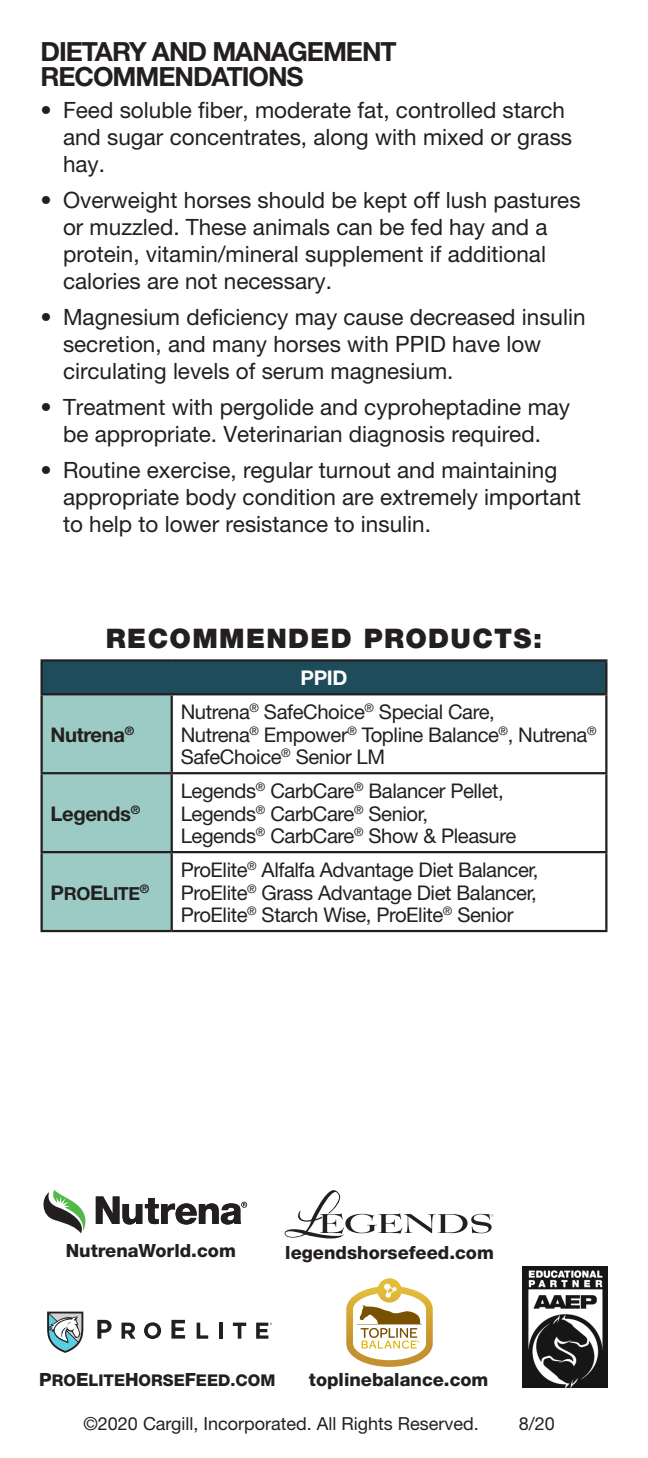
<style>
.page{position:relative;width:648px;height:1458px;background:#fff}
.page>*{position:absolute;margin:0;border:0;box-sizing:border-box;transform-origin:0 0}
.t1{font:900 27px "Helvetica Neue";letter-spacing:.05em;color:#231f20}
.SUBHEAD{font:700 26.55px/24.8px "Helvetica Neue";letter-spacing:-.04em;color:#231f20}
.BULLETS{font:22.5px/27px "Helvetica Neue";color:#231f20}
.SUBHEAD-2{font:20.25px/22.5px "Helvetica Neue";letter-spacing:-.02em;color:#231f20}
.SUBHEAD-3{font:700 20.25px "Helvetica Neue";letter-spacing:-.02em;color:#231f20}
.SUBHEAD-4{font:700 20.25px "Helvetica Neue";color:#fff}
.t2{font:800 18.22px "Helvetica Neue";color:#231f20}
.t3{font:18px "Helvetica Neue";color:#231f20}
.SUBHEAD-5{font:700 18px "Helvetica Neue";letter-spacing:-.02em;color:#231f20}
.t4{font:800 16.2px "Helvetica Neue";color:#231f20}
.s1{font-size:20.25px}
.s2{font-size:18.22px}
</style>
<div class="page">
<div style="left:42px;top:660px;width:564px;height:34px;background:#1e4c5a"></div>
<div style="left:43px;top:695px;width:128px;height:235px;background:#9bcbc4"></div>
<hr style="left:40px;top:659px;width:132px;height:3px;background:#231f20">
<hr style="left:40px;top:662px;width:3px;height:31px;background:#231f20">
<hr style="left:172px;top:659px;width:435px;height:3px;background:#231f20">
<hr style="left:605px;top:662px;width:3px;height:31px;background:#231f20">
<hr style="left:40px;top:693px;width:132px;height:2px;background:#231f20">
<hr style="left:40px;top:695px;width:3px;height:77px;background:#231f20">
<hr style="left:172px;top:693px;width:435px;height:2px;background:#231f20">
<hr style="left:171px;top:695px;width:2px;height:77px;background:#231f20">
<hr style="left:605px;top:695px;width:3px;height:77px;background:#231f20">
<hr style="left:40px;top:772px;width:132px;height:2px;background:#231f20">
<hr style="left:40px;top:774px;width:3px;height:77px;background:#231f20">
<hr style="left:172px;top:772px;width:435px;height:2px;background:#231f20">
<hr style="left:171px;top:774px;width:2px;height:77px;background:#231f20">
<hr style="left:605px;top:774px;width:3px;height:77px;background:#231f20">
<hr style="left:40px;top:851px;width:132px;height:2px;background:#231f20">
<hr style="left:40px;top:853px;width:3px;height:77px;background:#231f20">
<hr style="left:172px;top:851px;width:435px;height:2px;background:#231f20">
<hr style="left:171px;top:853px;width:2px;height:77px;background:#231f20">
<hr style="left:605px;top:853px;width:3px;height:77px;background:#231f20">
<hr style="left:40px;top:930px;width:132px;height:2px;background:#231f20">
<hr style="left:172px;top:930px;width:435px;height:2px;background:#231f20">
<svg style="left:43px;top:1190px;width:204px;height:43px"></svg>
<svg style="left:285px;top:1190px;width:208px;height:48px"></svg>
<svg style="left:97px;top:1320px;width:15px;height:19px"></svg>
<svg style="left:121px;top:1323px;width:14px;height:16px"></svg>
<svg style="left:144px;top:1322px;width:17px;height:17px"></svg>
<svg style="left:171px;top:1320px;width:14px;height:19px"></svg>
<svg style="left:197px;top:1323px;width:11px;height:16px"></svg>
<hr style="left:219px;top:1323px;width:4px;height:16px;background:#231f20">
<svg style="left:233px;top:1323px;width:13px;height:16px"></svg>
<svg style="left:256px;top:1323px;width:16px;height:16px"></svg>
<svg style="left:47px;top:1312px;width:36px;height:41px"></svg>
<svg style="left:346px;top:1278px;width:87px;height:89px"></svg>
<img style="left:522px;top:1266px;width:86px;height:121px">
<p class="SUBHEAD" style="left:40px;top:39px;width:358px">DIETARY AND MANAGEMENT<br>RECOMMENDATIONS</p>
<p class="BULLETS" style="left:63px;top:96px;width:511px;text-indent:-22px">• Feed soluble fiber, moderate fat, controlled starch and sugar concentrates, along with mixed or grass hay.</p>
<p class="BULLETS" style="left:40px;top:186px;width:542px">• Overweight horses should be kept off lush pastures</p>
<p class="BULLETS" style="left:63px;top:213px;width:486px;text-align:justify">or muzzled. These animals can be fed hay and a protein, vitamin/mineral supplement if additional calories are not necessary.</p>
<p class="BULLETS" style="left:40px;top:303px;width:547px">• Magnesium deficiency may cause decreased insulin</p>
<p class="BULLETS" style="left:63px;top:330px;width:480px">secretion, and many horses with PPID have low circulating levels of serum magnesium.</p>
<p class="BULLETS" style="left:40px;top:393px;width:531px">• Treatment with pergolide and cyproheptadine may</p>
<p class="BULLETS" style="left:63px;top:420px;width:479px">be appropriate. Veterinarian diagnosis required.</p>
<p class="BULLETS" style="left:40px;top:456px;width:518px">• Routine exercise, regular turnout and maintaining</p>
<p class="BULLETS" style="left:63px;top:483px;width:520px">appropriate body condition are extremely important</p>
<p class="BULLETS" style="left:63px;top:510px;width:369px">to help to lower resistance to insulin.</p>
<p class="t1" style="left:106px;top:623px;width:438px">RECOMMENDED PRODUCTS:</p>
<p class="SUBHEAD-4" style="left:301px;top:666px;width:48px">PPID</p>
<p class="SUBHEAD-3" style="left:51px;top:722px;width:85px">Nutrena<sup>®</sup></p>
<p class="SUBHEAD-3" style="left:51px;top:801px;width:91px">Legends<sup>®</sup></p>
<p class="SUBHEAD-5" style="left:51px;top:882px;width:100px"><span class="s1">P</span>RO<span class="s1">E</span>LITE<sup>®</sup></p>
<p class="SUBHEAD-2" style="left:181px;top:700px;width:417px">Nutrena<sup>®</sup> SafeChoice<sup>®</sup> Special Care,<br>Nutrena<sup>®</sup> Empower<sup>®</sup> Topline Balance<sup>®</sup>, Nutrena<sup>®<br></sup>SafeChoice<sup>®</sup> Senior LM</p>
<p class="SUBHEAD-2" style="left:181px;top:779px;width:337px">Legends<sup>®</sup> CarbCare<sup>®</sup> Balancer Pellet,<br>Legends<sup>®</sup> CarbCare<sup>®</sup> Senior,<br>Legends<sup>®</sup> CarbCare<sup>®</sup> Show &amp; Pleasure</p>
<p class="SUBHEAD-2" style="left:181px;top:858px;width:359px;text-align:justify">ProElite<sup>®</sup> Alfalfa Advantage Diet Balancer, ProElite<sup>®</sup> Grass Advantage Diet Balancer, ProElite<sup>®</sup> Starch Wise, ProElite<sup>®</sup> Senior</p>
<p class="t2" style="left:66px;top:1240px;width:172px">NutrenaWorld.com</p>
<p class="t2" style="left:285px;top:1242px;width:210px">legendshorsefeed.com</p>
<p class="t4" style="left:39px;top:1371px;width:238px"><span class="s2">P</span>RO<span class="s2">E</span>LITE<span class="s2">H</span>ORSE<span class="s2">F</span>EED.COM</p>
<p class="t2" style="left:309px;top:1369px;width:181px">toplinebalance.com</p>
<p class="t3" style="left:84px;top:1413px;width:397px">©2020 Cargill, Incorporated. All Rights Reserved.</p>
<p class="t3" style="left:519px;top:1413px;width:38px">8/20</p>
</div>
